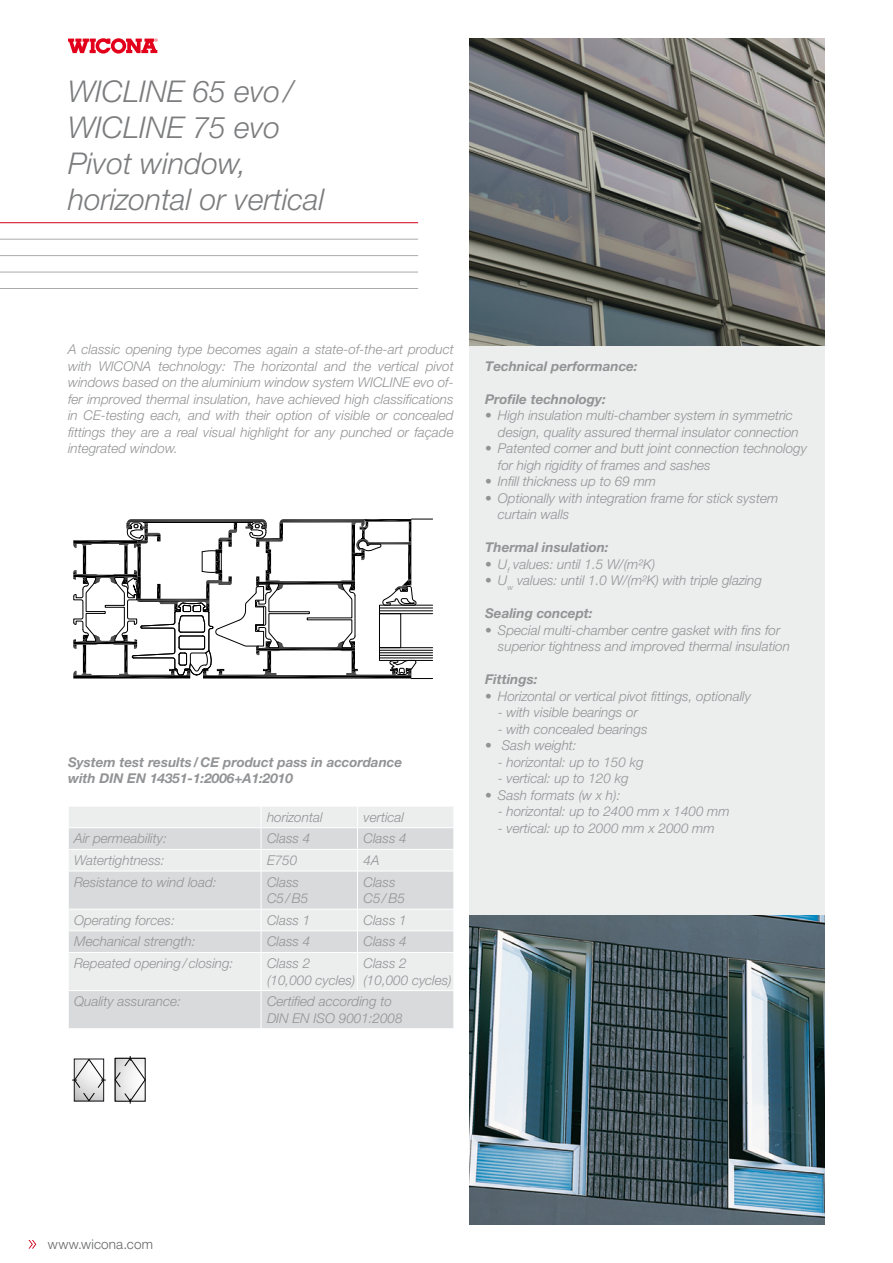
<style>
.page{position:relative;width:893px;height:1263px;background:#fff}
.page>*{position:absolute;margin:0;border:0;box-sizing:border-box;transform-origin:0 0}
.t1{font:italic 300 30px/36px "Helvetica Neue LT Pro";color:#7b7c7e}
.t2{font:italic 300 13.5px/16.5px "Helvetica Neue LT Pro";color:#929395}
.t3{font:italic 700 13.5px/16.5px "Helvetica Neue LT Pro";color:#929395}
.t4{font:300 13.5px "Helvetica Neue LT Pro";letter-spacing:.01em;color:#646567}
.s1{font-style:normal}
</style>
<div class="page">
<svg style="left:68px;top:38px;width:90px;height:16px"></svg>
<div style="left:469px;top:343px;width:356px;height:882px;background:#eceded"></div>
<svg style="left:28px;top:1240px;width:8px;height:8px"></svg>
<hr style="left:0;top:222px;width:418px;height:1px;background:#d10019">
<hr style="left:0;top:239px;width:418px;height:1px;background:#ababad">
<hr style="left:0;top:255px;width:418px;height:1px;background:#ababad">
<hr style="left:0;top:272px;width:418px;height:1px;background:#ababad">
<hr style="left:0;top:288px;width:418px;height:1px;background:#ababad">
<svg style="left:73px;top:519px;width:360px;height:160px"></svg>
<img style="left:469px;top:38px;width:356px;height:307px">
<img style="left:469px;top:915px;width:356px;height:310px">
<div style="left:69px;top:807px;width:384px;height:20px;background:#eceded"></div>
<svg style="left:69px;top:828px;width:385px;height:200px;background:#e0e1e2"></svg>
<svg style="left:261px;top:807px;width:1px;height:64px"></svg>
<hr style="left:261px;top:871px;width:1px;height:38px;background:#fff">
<hr style="left:357px;top:871px;width:1px;height:38px;background:#fff">
<svg style="left:261px;top:910px;width:1px;height:42px"></svg>
<svg style="left:357px;top:910px;width:1px;height:42px"></svg>
<hr style="left:261px;top:953px;width:1px;height:37px;background:#fff">
<hr style="left:357px;top:953px;width:1px;height:37px;background:#fff">
<hr style="left:68px;top:849px;width:193px;height:1px;background:#fff">
<hr style="left:261px;top:849px;width:96px;height:1px;background:#fff">
<hr style="left:357px;top:849px;width:97px;height:1px;background:#fff">
<hr style="left:68px;top:871px;width:193px;height:1px;background:#fff">
<hr style="left:261px;top:871px;width:96px;height:1px;background:#fff">
<hr style="left:357px;top:871px;width:97px;height:1px;background:#fff">
<hr style="left:68px;top:909px;width:193px;height:1px;background:#fff">
<hr style="left:68px;top:930px;width:193px;height:1px;background:#fff">
<hr style="left:261px;top:930px;width:96px;height:1px;background:#fff">
<hr style="left:357px;top:930px;width:97px;height:1px;background:#fff">
<hr style="left:68px;top:952px;width:193px;height:1px;background:#fff">
<hr style="left:261px;top:952px;width:96px;height:1px;background:#fff">
<hr style="left:357px;top:952px;width:97px;height:1px;background:#fff">
<hr style="left:68px;top:990px;width:193px;height:1px;background:#fff">
<svg style="left:357px;top:807px;width:1px;height:64px"></svg>
<hr style="left:261px;top:827px;width:96px;height:1px;background:#fff">
<hr style="left:357px;top:827px;width:97px;height:1px;background:#fff">
<hr style="left:261px;top:909px;width:96px;height:1px;background:#fff">
<hr style="left:357px;top:909px;width:97px;height:1px;background:#fff">
<hr style="left:261px;top:990px;width:96px;height:1px;background:#fff">
<hr style="left:357px;top:990px;width:97px;height:1px;background:#fff">
<hr style="left:261px;top:991px;width:1px;height:37px;background:#fff">
<svg style="left:72px;top:1059px;width:33px;height:42px"></svg>
<svg style="left:115px;top:1056px;width:31px;height:47px"></svg>
<h1 class="t1" style="left:68px;top:73px;width:258px">WICLINE 65 evo/<br>WICLINE 75 evo<br>Pivot window, horizontal or vertical</h1>
<p class="t2" style="left:68px;top:341px;width:387px;text-align:justify">A classic opening type becomes again a state-of-the-art product with WICONA technology: The horizontal and the vertical pivot windows based on the aluminium window system WICLINE evo of&shy;fer improved thermal insulation, have achieved high classifications in CE-testing each, and with their option of visible or concealed fittings they are a real visual highlight for any punched or façade integrated window.</p>
<p class="t3" style="left:68px;top:753px;width:336px">System test results/CE product pass in accordance with DIN EN 14351-1:2006+A1:2010</p>
<p class="t2" style="left:267px;top:808px;width:57px">horizontal</p>
<p class="t2" style="left:363px;top:808px;width:42px">vertical</p>
<p class="t2" style="left:74px;top:830px;width:94px">Air permeability:</p>
<p class="t2" style="left:267px;top:830px;width:45px">Class 4</p>
<p class="t2" style="left:363px;top:830px;width:45px">Class 4</p>
<p class="t2" style="left:74px;top:852px;width:92px">Watertightness:</p>
<p class="t2" style="left:267px;top:852px;width:32px">E750</p>
<p class="t2" style="left:363px;top:852px;width:18px">4A</p>
<p class="t2" style="left:74px;top:873px;width:144px">Resistance to wind load:</p>
<p class="t2" style="left:267px;top:873px;width:43px">Class<br>C5/B5</p>
<p class="t2" style="left:363px;top:873px;width:43px">Class<br>C5/B5</p>
<p class="t2" style="left:74px;top:911px;width:102px">Operating forces:</p>
<p class="t2" style="left:267px;top:911px;width:45px">Class 1</p>
<p class="t2" style="left:363px;top:911px;width:45px">Class 1</p>
<p class="t2" style="left:74px;top:933px;width:123px">Mechanical strength:</p>
<p class="t2" style="left:267px;top:933px;width:45px">Class 4</p>
<p class="t2" style="left:363px;top:933px;width:45px">Class 4</p>
<p class="t2" style="left:74px;top:955px;width:161px">Repeated opening/closing:</p>
<p class="t2" style="left:267px;top:955px;width:90px">Class 2 (10,000 cycles)</p>
<p class="t2" style="left:363px;top:955px;width:90px">Class 2 (10,000 cycles)</p>
<p class="t2" style="left:74px;top:993px;width:108px">Quality assurance:</p>
<p class="t2" style="left:267px;top:993px;width:137px">Certified according to<br>DIN EN ISO 9001:2008</p>
<p class="t3" style="left:485px;top:357px;width:154px">Technical performance:</p>
<p class="t3" style="left:485px;top:390px;width:122px">Profile technology:</p>
<p class="t2" style="left:498px;top:407px;width:302px;text-indent:-13px"><span class="s1">•</span> High insulation multi-chamber system in symmetric design, quality assured thermal insulator connection</p>
<p class="t2" style="left:498px;top:440px;width:311px;text-indent:-13px"><span class="s1">•</span> Patented corner and butt joint connection technology for high rigidity of frames and sashes</p>
<p class="t2" style="left:485px;top:473px;width:173px"><span class="s1">•</span> Infill thickness up to 69 mm</p>
<p class="t2" style="left:498px;top:490px;width:282px;text-indent:-13px"><span class="s1">•</span> Optionally with integration frame for stick system curtain walls</p>
<p class="t3" style="left:485px;top:539px;width:125px">Thermal insulation:</p>
<p class="t2" style="left:485px;top:556px;width:172px"><span class="s1">•</span> U<sub>f</sub> values: until 1.5 W/(m²K)</p>
<p class="t2" style="left:485px;top:572px;width:278px"><span class="s1">•</span> U<sub>w</sub> values: until 1.0 W/(m²K) with triple glazing</p>
<p class="t3" style="left:485px;top:605px;width:109px">Sealing concept:</p>
<p class="t2" style="left:498px;top:622px;width:294px;text-indent:-13px"><span class="s1">•</span> Special multi-chamber centre gasket with fins for superior tightness and improved thermal insulation</p>
<p class="t3" style="left:485px;top:671px;width:54px">Fittings:</p>
<p class="t2" style="left:485px;top:688px;width:267px"><span class="s1">•</span> Horizontal or vertical pivot fittings, optionally</p>
<p class="t2" style="left:498px;top:704px;width:142px"><span class="s1">-</span> with visible bearings or</p>
<p class="t2" style="left:498px;top:721px;width:151px"><span class="s1">-</span> with concealed bearings</p>
<p class="t2" style="left:485px;top:737px;width:93px"><span class="s1">•</span> Sash weight:</p>
<p class="t2" style="left:498px;top:754px;width:147px"><span class="s1">-</span> horizontal: up to 150 kg</p>
<p class="t2" style="left:498px;top:770px;width:132px"><span class="s1">-</span> vertical: up to 120 kg</p>
<p class="t2" style="left:485px;top:787px;width:137px"><span class="s1">•</span> Sash formats (w x h):</p>
<p class="t2" style="left:498px;top:803px;width:233px"><span class="s1">-</span> horizontal: up to 2400 mm x 1400 mm</p>
<p class="t2" style="left:498px;top:820px;width:218px"><span class="s1">-</span> vertical: up to 2000 mm x 2000 mm</p>
<p class="t4" style="left:48px;top:1236px;width:107px">www.wicona.com</p>
</div>
